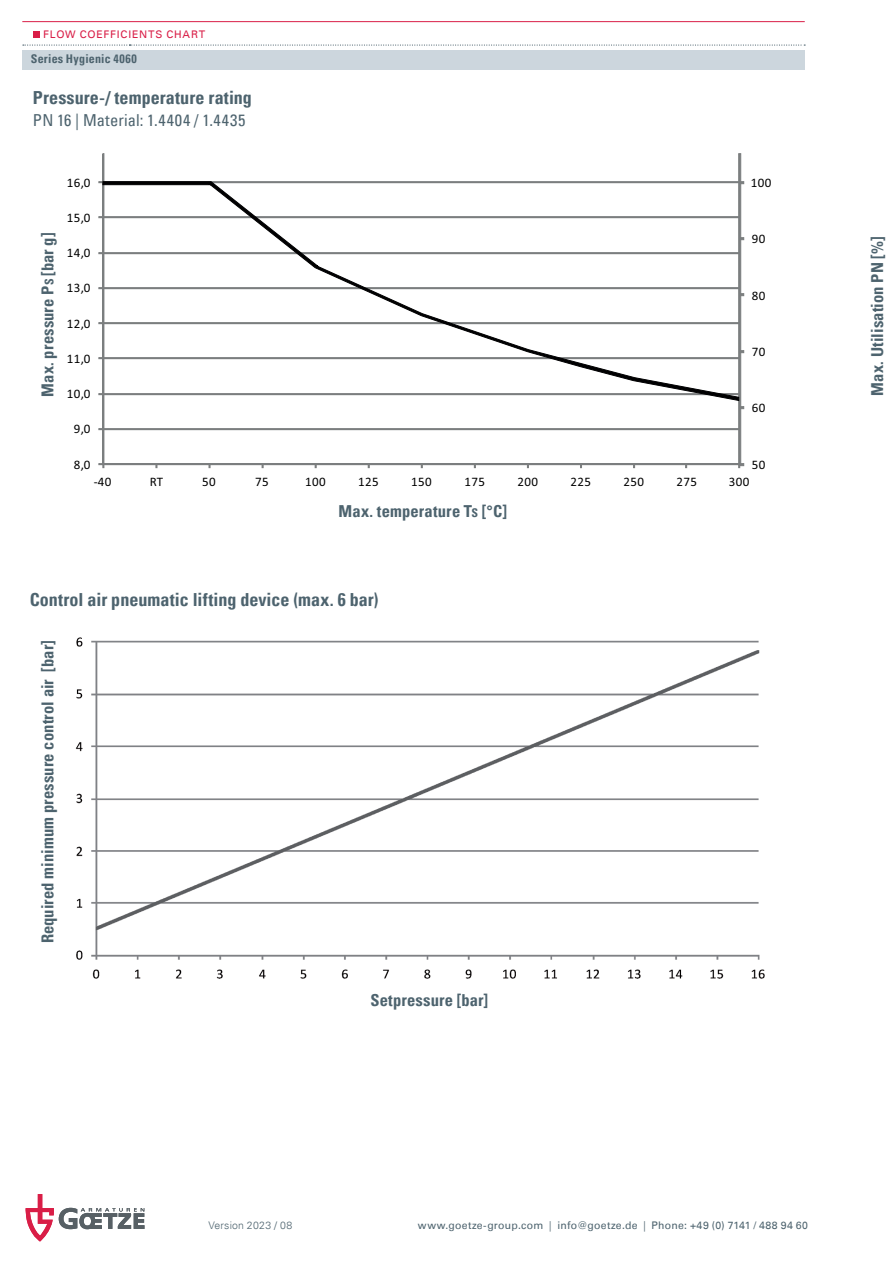
<style>
.page{position:relative;width:893px;height:1263px;background:#fff}
.page>*{position:absolute;margin:0;border:0;box-sizing:border-box;transform-origin:0 0}
.t1{font:700 condensed 18px "Univers";letter-spacing:.005em;color:#4d636e}
.t2{font:700 condensed 16.5px "Univers";letter-spacing:.01em;color:#4d636e}
.t3{font:condensed 16.5px "Univers";letter-spacing:.015em;color:#4d636e}
.t4{font:13.05px "Calibri";letter-spacing:.03em;color:#000001}
.t5{font:700 condensed 12px "Univers";letter-spacing:.02em;color:#4d636e}
.t6{font:10.5px "Univers";letter-spacing:.025em;color:#4d636e}
.t7{font:10.5px "Univers";letter-spacing:.075em;color:#d91e47}
.t8{font:300 10.5px "Univers";letter-spacing:.02em;color:#4d636e}
.s1{font-size:12px}
.s2{font-weight:300}
</style>
<div class="page">
<svg style="left:26px;top:1194px;width:118px;height:47px"></svg>
<img style="left:75px;top:637px;width:690px;height:342px">
<svg style="left:98px;top:153px;width:647px;height:316px"></svg>
<svg style="left:102px;top:181px;width:637px;height:220px"></svg>
<hr style="left:22px;top:21px;width:783px;height:1px;background:#d91e47">
<div style="left:33px;top:31px;width:6px;height:7px;background:#d91e47"></div>
<div style="left:22px;top:50px;width:783px;height:19px;background:#ccd6dd"></div>
<svg style="left:22px;top:45px;width:783px;height:1px"></svg>
<p class="t7" style="left:43px;top:28px;width:164px">FLOW COEFFICIENTS CHART</p>
<p class="t5" style="left:31px;top:51px;width:107px">Series Hygienic 4060</p>
<p class="t1" style="left:33px;top:86px;width:221px">Pressure-/ temperature rating</p>
<p class="t3" style="left:33px;top:110px;width:214px">PN 16 | Material: 1.4404 / 1.4435</p>
<p class="t4" style="left:67px;top:173px;width:25px">16,0</p>
<p class="t4" style="left:67px;top:208px;width:25px">15,0</p>
<p class="t4" style="left:751px;top:173px;width:22px">100</p>
<p class="t2" style="left:37px;top:397px;width:166px;rotate:-90deg">Max. pressure P<span class="s1">S</span> [bar g]</p>
<p class="t2" style="left:867px;top:396px;width:160px;rotate:-90deg">Max. Utilisation PN [%]</p>
<p class="t4" style="left:752px;top:229px;width:15px">90</p>
<p class="t4" style="left:67px;top:243px;width:25px">14,0</p>
<p class="t4" style="left:67px;top:278px;width:25px">13,0</p>
<p class="t4" style="left:752px;top:286px;width:15px">80</p>
<p class="t4" style="left:67px;top:314px;width:25px">12,0</p>
<p class="t4" style="left:752px;top:342px;width:15px">70</p>
<p class="t4" style="left:67px;top:349px;width:25px">11,0</p>
<p class="t4" style="left:67px;top:384px;width:25px">10,0</p>
<p class="t4" style="left:74px;top:419px;width:18px">9,0</p>
<p class="t4" style="left:74px;top:455px;width:18px">8,0</p>
<p class="t4" style="left:752px;top:398px;width:15px">60</p>
<p class="t4" style="left:752px;top:455px;width:15px">50</p>
<p class="t4" style="left:94px;top:472px;width:19px">-40</p>
<p class="t4" style="left:150px;top:472px;width:15px">RT</p>
<p class="t4" style="left:202px;top:472px;width:15px">50</p>
<p class="t4" style="left:255px;top:472px;width:15px">75</p>
<p class="t4" style="left:305px;top:472px;width:22px">100</p>
<p class="t4" style="left:358px;top:472px;width:22px">125</p>
<p class="t4" style="left:411px;top:472px;width:22px">150</p>
<p class="t4" style="left:464px;top:472px;width:22px">175</p>
<p class="t4" style="left:517px;top:472px;width:22px">200</p>
<p class="t4" style="left:570px;top:472px;width:22px">225</p>
<p class="t4" style="left:624px;top:472px;width:22px">250</p>
<p class="t4" style="left:677px;top:472px;width:22px">275</p>
<p class="t4" style="left:729px;top:472px;width:22px">300</p>
<p class="t2" style="left:339px;top:501px;width:170px">Max. temperature T<span class="s1">S</span> [°C]</p>
<p class="t1" style="left:30px;top:589px;width:350px">Control air pneumatic lifting device (max. 6 bar)</p>
<p class="t2" style="left:37px;top:943px;width:304px;rotate:-90deg">Required minimum pressure control air [bar]</p>
<p class="t2" style="left:370px;top:990px;width:119px">Setpressure [bar]</p>
<p class="t8" style="left:208px;top:1219px;width:85px">Version 2023 / 08</p>
<p class="t6" style="left:418px;top:1219px;width:391px">www.goetze-group.com <span class="s2">|</span> info@goetze.de <span class="s2">|</span> Phone: +49 (0) 7141 / 488 94 60</p>
</div>
